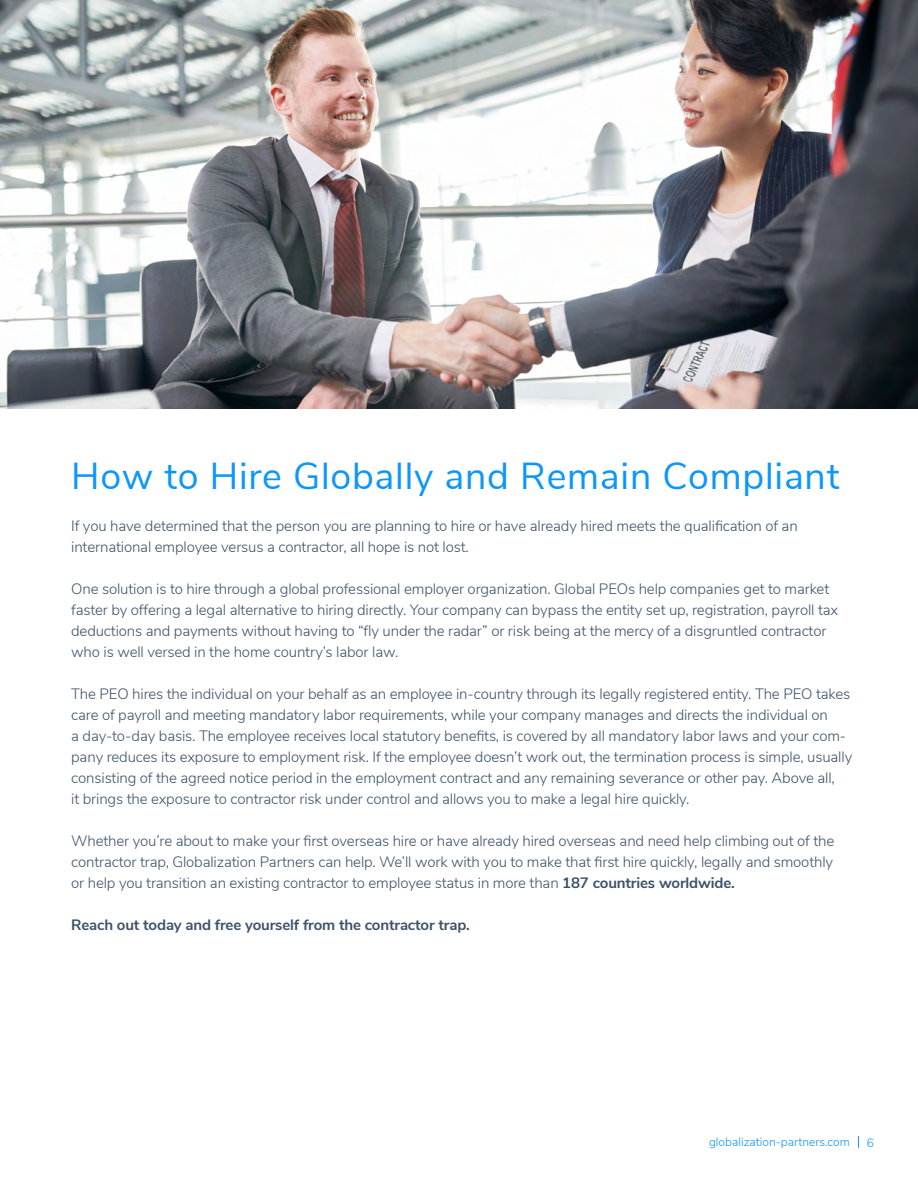
<style>
.page{position:relative;width:918px;height:1188px;background:#fff}
.page>*{position:absolute;margin:0;border:0;box-sizing:border-box;transform-origin:0 0}
.t1{font:37.5px "Nunito Sans";letter-spacing:.02em;color:#0d96fa}
.t2{font:300 15px/21px "Nunito Sans";letter-spacing:-.01em;color:#3d5269}
.t3{font:700 15px "Nunito Sans";letter-spacing:-.01em;color:#3d5269}
.t4{font:300 12px "Nunito Sans";color:#0d96fa}
.s1{font-weight:700}
</style>
<div class="page">
<svg style="left:858px;top:1136px;width:1px;height:12px"></svg>
<img style="left:0;top:0;width:918px;height:408px">
<h1 class="t1" style="left:71px;top:449px;width:770px">How to Hire Globally and Remain Compliant</h1>
<p class="t2" style="left:71px;top:515px;width:728px">If you have determined that the person you are planning to hire or have already hired meets the qualification of an international employee versus a contractor, all hope is not lost.</p>
<p class="t2" style="left:71px;top:578px;width:769px">One solution is to hire through a global professional employer organization. Global PEOs help companies get to market faster by offering a legal alternative to hiring directly. Your company can bypass the entity set up, registration, payroll tax deductions and payments without having to “fly under the radar” or risk being at the mercy of a disgruntled contractor who is well versed in the home country’s labor law.</p>
<p class="t2" style="left:71px;top:683px;width:783px">The PEO hires the individual on your behalf as an employee in-country through its legally registered entity. The PEO takes care of payroll and meeting mandatory labor requirements, while your company manages and directs the individual on<br>a day-to-day basis. The employee receives local statutory benefits, is covered by all mandatory labor laws and your com&shy;pany reduces its exposure to employment risk. If the employee doesn’t work out, the termination process is simple, usually consisting of the agreed notice period in the employment contract and any remaining severance or other pay. Above all,<br>it brings the exposure to contractor risk under control and allows you to make a legal hire quickly.</p>
<p class="t2" style="left:71px;top:830px;width:765px;text-align:justify">Whether you’re about to make your first overseas hire or have already hired overseas and need help climbing out of the contractor trap, Globalization Partners can help. We’ll work with you to make that first hire quickly, legally and smoothly or help you transition an existing contractor to employee status in more than <span class="s1">187 countries worldwide.</span></p>
<p class="t3" style="left:71px;top:914px;width:400px">Reach out today and free yourself from the contractor trap.</p>
<p class="t4" style="left:709px;top:1133px;width:142px">globalization-partners.com</p>
<p class="t4" style="left:867px;top:1134px;width:9px">6</p>
</div>
